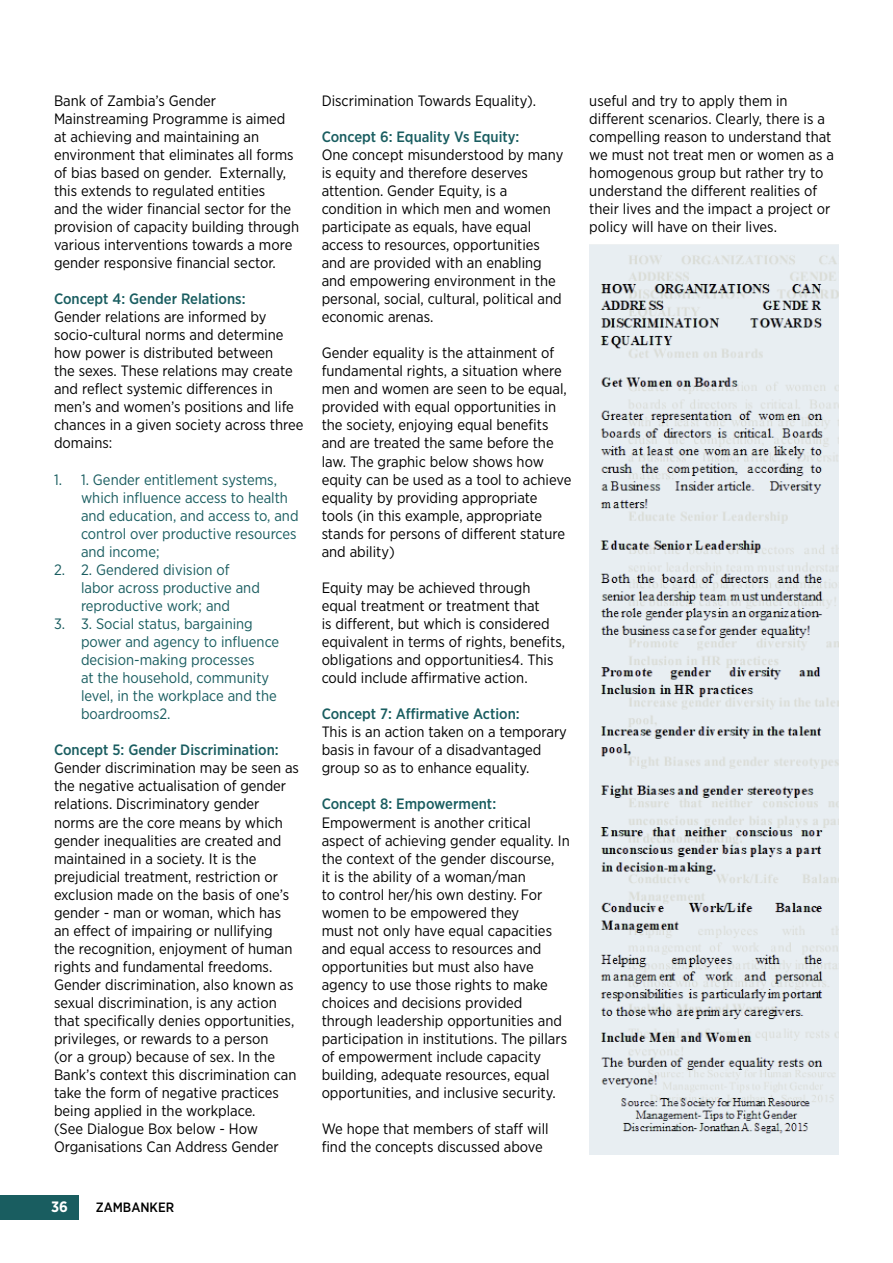
<style>
.page{position:relative;width:893px;height:1263px;background:#fff}
.page>*{position:absolute;margin:0;border:0;box-sizing:border-box;transform-origin:0 0}
.t1{font:15px/18px "Gotham Narrow";color:#000}
.t2{font:15px/18px "Gotham Narrow";color:#195d60}
.Heading_3{font:500 15px "Gotham Narrow";color:#195d60}
.t3{font:700 15px "Gotham Narrow";color:#fff}
.t4{font:500 13.5px "Gotham Narrow";color:#000}
</style>
<div class="page">
<div style="left:0;top:1195px;width:79px;height:25px;background:#195d60"></div>
<img style="left:589px;top:244px;width:250px;height:910px">
<p class="t1" style="left:54px;top:91px;width:247px">Bank of Zambia’s Gender Mainstreaming Programme is aimed at achieving and maintaining an environment that eliminates all forms of bias based on gender. Externally, this extends to regulated entities<br>and the wider financial sector for the provision of capacity building through various interventions towards a more gender responsive financial sector.</p>
<p class="Heading_3" style="left:54px;top:289px;width:193px">Concept 4: Gender Relations:</p>
<p class="t1" style="left:54px;top:308px;width:251px">Gender relations are informed by socio-cultural norms and determine how power is distributed between<br>the sexes. These relations may create and reflect systemic differences in men’s and women’s positions and life chances in a given society across three domains:</p>
<p class="t2" style="left:81px;top:470px;width:219px;text-indent:-27px">1. 1. Gender entitlement systems, which influence access to health and education, and access to, and control over productive resources and income;</p>
<p class="t2" style="left:81px;top:560px;width:180px;text-indent:-27px">2. 2. Gendered division of labor across productive and reproductive work; and</p>
<p class="t2" style="left:81px;top:614px;width:200px;text-indent:-27px">3. 3. Social status, bargaining power and agency to influence decision-making processes<br>at the household, community level, in the workplace and the boardrooms2.</p>
<p class="Heading_3" style="left:54px;top:740px;width:226px">Concept 5: Gender Discrimination:</p>
<p class="t1" style="left:54px;top:759px;width:247px">Gender discrimination may be seen as the negative actualisation of gender relations. Discriminatory gender norms are the core means by which gender inequalities are created and maintained in a society. It is the prejudicial treatment, restriction or exclusion made on the basis of one’s gender - man or woman, which has an effect of impairing or nullifying<br>the recognition, enjoyment of human rights and fundamental freedoms.<br>Gender discrimination, also known as sexual discrimination, is any action that specifically denies opportunities, privileges, or rewards to a person<br>(or a group) because of sex. In the Bank’s context this discrimination can take the form of negative practices being applied in the workplace.<br>(See Dialogue Box below - How Organisations Can Address Gender</p>
<p class="t3" style="left:51px;top:1197px;width:18px">36</p>
<p class="t4" style="left:96px;top:1199px;width:80px">ZAMBANKER</p>
<p class="t1" style="left:322px;top:91px;width:216px">Discrimination Towards Equality).</p>
<p class="Heading_3" style="left:322px;top:127px;width:199px">Concept 6: Equality Vs Equity:</p>
<p class="t1" style="left:322px;top:145px;width:243px">One concept misunderstood by many is equity and therefore deserves attention. Gender Equity, is a condition in which men and women participate as equals, have equal access to resources, opportunities and are provided with an enabling and empowering environment in the personal, social, cultural, political and economic arenas.</p>
<p class="t1" style="left:322px;top:344px;width:251px">Gender equality is the attainment of fundamental rights, a situation where men and women are seen to be equal, provided with equal opportunities in the society, enjoying equal benefits and are treated the same before the law. The graphic below shows how equity can be used as a tool to achieve equality by providing appropriate tools (in this example, appropriate stands for persons of different stature and ability)</p>
<p class="t1" style="left:322px;top:578px;width:245px">Equity may be achieved through equal treatment or treatment that<br>is different, but which is considered equivalent in terms of rights, benefits, obligations and opportunities4. This could include affirmative action.</p>
<p class="Heading_3" style="left:322px;top:704px;width:200px">Concept 7: Affirmative Action:</p>
<p class="t1" style="left:322px;top:723px;width:247px">This is an action taken on a temporary basis in favour of a disadvantaged group so as to enhance equality.</p>
<p class="Heading_3" style="left:322px;top:795px;width:176px">Concept 8: Empowerment:</p>
<p class="t1" style="left:322px;top:813px;width:250px">Empowerment is another critical aspect of achieving gender equality. In the context of the gender discourse,<br>it is the ability of a woman/man<br>to control her/his own destiny. For women to be empowered they<br>must not only have equal capacities and equal access to resources and opportunities but must also have agency to use those rights to make choices and decisions provided through leadership opportunities and participation in institutions. The pillars of empowerment include capacity building, adequate resources, equal opportunities, and inclusive security.</p>
<p class="t1" style="left:322px;top:1120px;width:229px">We hope that members of staff will find the concepts discussed above</p>
<p class="t1" style="left:589px;top:91px;width:246px">useful and try to apply them in different scenarios. Clearly, there is a compelling reason to understand that we must not treat men or women as a homogenous group but rather try to understand the different realities of their lives and the impact a project or policy will have on their lives.</p>
</div>
